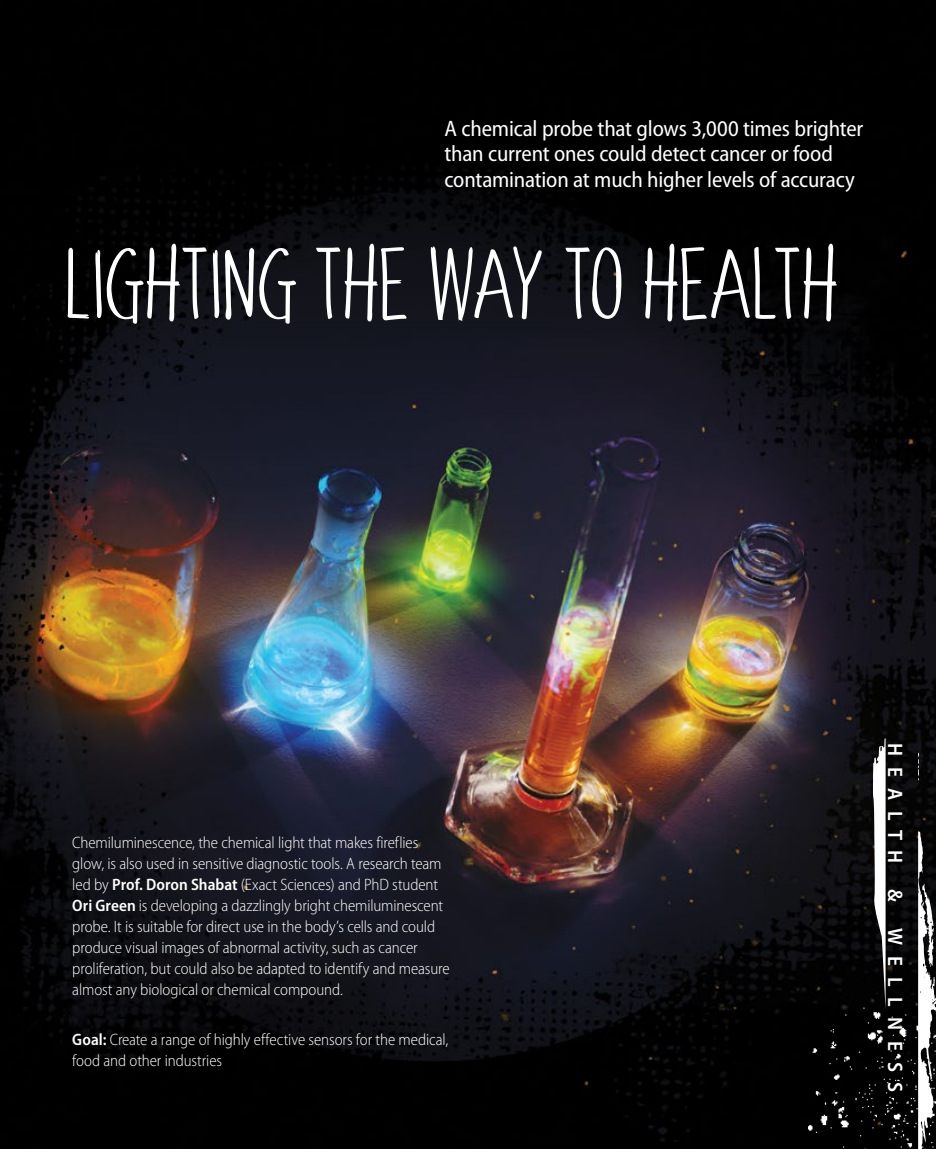
<style>
.page{position:relative;width:936px;height:1149px;background:#fff}
.page>*{position:absolute;margin:0;border:0;box-sizing:border-box;transform-origin:0 0}
.t1{font:76.5px "Lemonade Stand";letter-spacing:-.03em;color:#fff}
.t2{font:semi-condensed 22.5px/25.5px "Myriad Pro";letter-spacing:-.01em;color:#fff}
.t3{font:600 semi-condensed 21px "Myriad Pro";letter-spacing:.515em;color:#fff}
.t4{font:300 semi-condensed 16.5px/21px "Myriad Pro";letter-spacing:-.005em;color:#fff}
.s1{font-weight:600}
</style>
<div class="page">
<img style="left:0;top:0;width:935px;height:1148px">
<div style="left:808px;top:1001px;width:64px;height:147px;background:#000"></div>
<svg style="left:872px;top:738px;width:63px;height:410px"></svg>
<h2 class="t2" style="left:444px;top:115px;width:420px">A chemical probe that glows 3,000 times brighter than current ones could detect cancer or food contamination at much higher levels of accuracy</h2>
<h1 class="t1" style="left:64px;top:224px;width:776px">LIGHTING THE WAY TO HEALTH</h1>
<p class="t4" style="left:72px;top:831px;width:379px">Chemiluminescence, the chemical light that makes fireflies glow, is also used in sensitive diagnostic tools. A research team led by <span class="s1">Prof. Doron Shabat</span> (Exact Sciences) and PhD student <span class="s1">Ori Green</span> is developing a dazzlingly bright chemiluminescent probe. It is suitable for direct use in the body’s cells and could produce visual images of abnormal activity, such as cancer proliferation, but could also be adapted to identify and measure almost any biological or chemical compound.</p>
<p class="t4" style="left:72px;top:1028px;width:377px"><span class="s1">Goal:</span> Create a range of highly effective sensors for the medical, food and other industries</p>
<p class="t3" style="left:908px;top:742px;width:351px;rotate:90deg">HEALTH &amp; WELLNESS</p>
</div>
